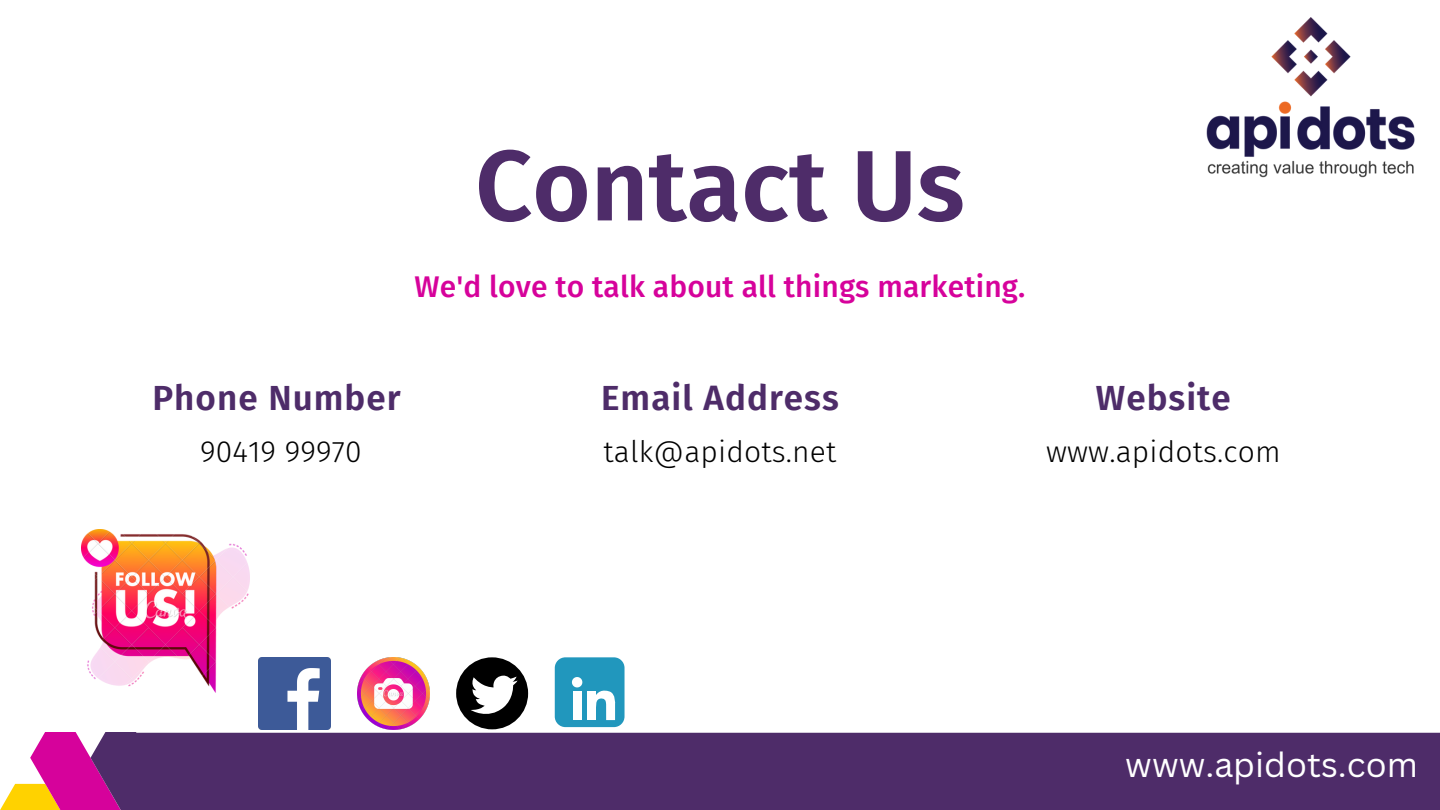
<style>
.page{position:relative;width:1440px;height:810px;background:#fff}
.page>*{position:absolute;margin:0;border:0;box-sizing:border-box;transform-origin:0 0}
.t1{font:600 100px "Fira Sans";color:#4e2c69}
.t2{font:600 35px "Fira Sans";letter-spacing:.03em;color:#4e2c69}
.t3{font:34px "Canva Sans";color:#fff}
.t4{font:300 30px "Fira Sans";letter-spacing:.005em;color:#000}
.t5{font:500 30px "Fira Sans";letter-spacing:.005em;color:#d6029b}
</style>
<div class="page">
<div style="left:181px;top:733px;width:1259px;height:77px;background:#4e2c69"></div>
<svg style="left:0;top:733px;width:181px;height:77px"></svg>
<img style="left:1206px;top:18px;width:209px;height:160px">
<img style="left:81px;top:530px;width:169px;height:162px">
<img style="left:258px;top:657px;width:72px;height:72px">
<img style="left:358px;top:657px;width:72px;height:72px">
<svg style="left:456px;top:657px;width:72px;height:72px"></svg>
<div style="left:555px;top:657px;width:70px;height:70px;background:#2197bd;border-radius:11px"></div>
<svg style="left:572px;top:677px;width:10px;height:10px"></svg>
<div style="left:573px;top:691px;width:9px;height:29px;background:#fff"></div>
<div style="left:587px;top:691px;width:9px;height:29px;background:#fff"></div>
<svg style="left:596px;top:690px;width:20px;height:30px"></svg>
<h1 class="t1" style="left:475px;top:127px;width:491px">Contact Us</h1>
<p class="t5" style="left:415px;top:269px;width:612px">We'd love to talk about all things marketing.</p>
<p class="t2" style="left:152px;top:377px;width:250px">Phone Number</p>
<p class="t4" style="left:200px;top:434px;width:163px">90419 99970</p>
<p class="t2" style="left:601px;top:377px;width:239px">Email Address</p>
<p class="t4" style="left:604px;top:434px;width:234px">talk@apidots.net</p>
<p class="t2" style="left:1096px;top:377px;width:137px">Website</p>
<p class="t4" style="left:1046px;top:434px;width:236px">www.apidots.com</p>
<p class="t3" style="left:1125px;top:740px;width:294px">www.apidots.com</p>
</div>
